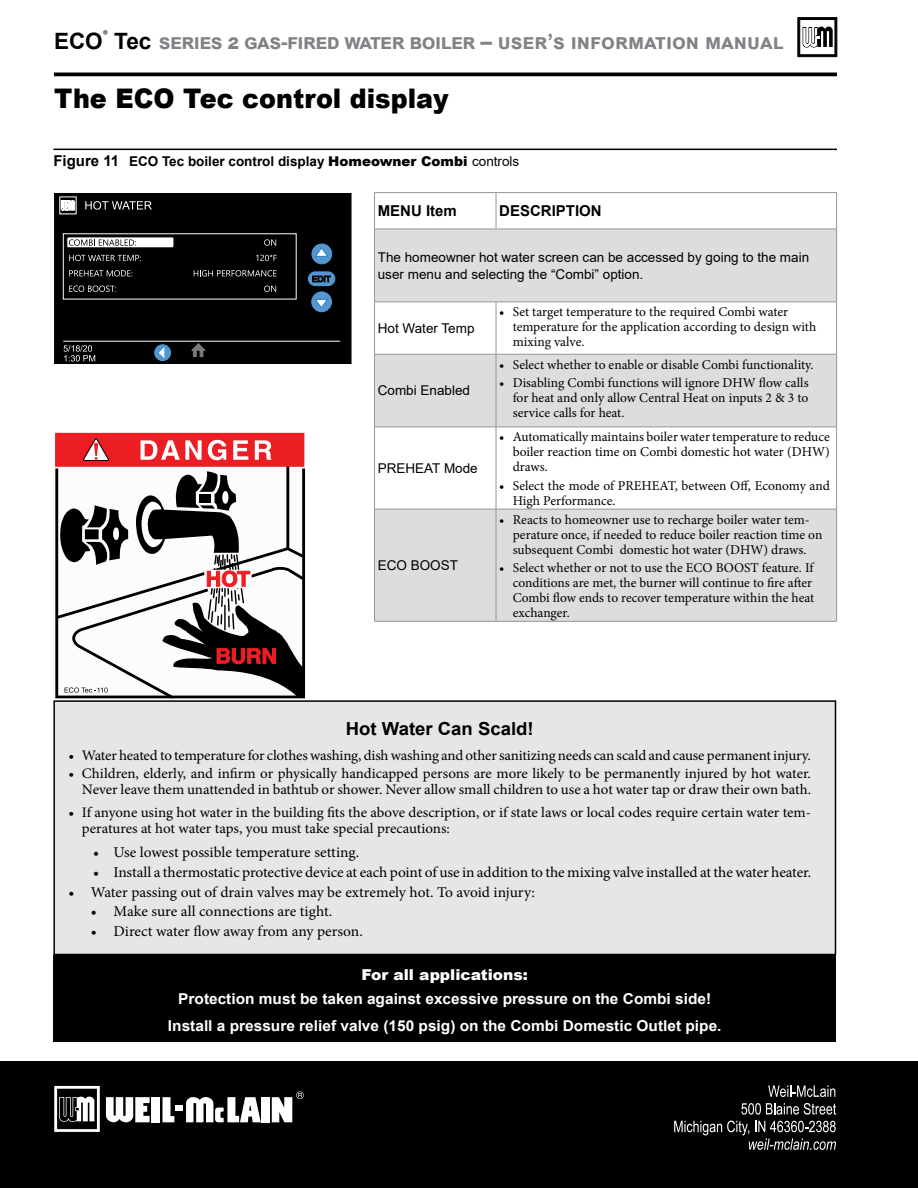
<style>
.page{position:relative;width:918px;height:1188px;background:#fff}
.page>*{position:absolute;margin:0;border:0;box-sizing:border-box;transform-origin:0 0}
.t1{font:900 27px "Arial";color:#000;scale:.94 1}
.t2{font:700 21px "Arial";letter-spacing:-.025em;color:#808285}
.t3{font:700 18px "Arial";color:#000}
.t4{font:15px "Minion Pro";letter-spacing:-.005em;color:#000}
.t5{font:700 15px/27px "Arial";color:#fff;text-align:center}
.t6{font:900 15px "Arial";color:#fff}
.t7{font:700 15px "Arial";color:#000}
.t8{font:14.55px/16px "Minion Pro";letter-spacing:-.005em;color:#000;text-align:right}
.t9{font:13.5px/15px "Minion Pro";color:#000}
.t10{font:13.5px/16.5px "Arial";color:#000}
.t11{font:700 13.5px "Arial";color:#000}
.s1{font-size:22.5px;color:#000}
.s2{font-size:15px}
.s3{font-weight:900}
.s4{font-weight:400}
</style>
<div class="page">
<div style="left:0;top:1061px;width:918px;height:127px;background:#000"></div>
<svg style="left:54px;top:1086px;width:46px;height:46px"></svg>
<svg style="left:106px;top:1097px;width:44px;height:25px"></svg>
<div style="left:152px;top:1097px;width:8px;height:25px;background:#fff"></div>
<div style="left:262px;top:1097px;width:8px;height:25px;background:#fff"></div>
<div style="left:175px;top:1105px;width:8px;height:6px;background:#fff"></div>
<svg style="left:163px;top:1097px;width:11px;height:25px"></svg>
<svg style="left:186px;top:1097px;width:75px;height:25px"></svg>
<svg style="left:272px;top:1091px;width:32px;height:31px"></svg>
<svg style="left:768px;top:1086px;width:67px;height:11px"></svg>
<svg style="left:741px;top:1103px;width:95px;height:12px"></svg>
<svg style="left:674px;top:1121px;width:162px;height:29px"></svg>
<svg style="left:55px;top:433px;width:249px;height:264px"></svg>
<div style="left:54px;top:701px;width:782px;height:254px;background:#e6e6e6"></div>
<div style="left:53px;top:700px;width:783px;height:255px;border:2px solid #000"></div>
<div style="left:53px;top:955px;width:783px;height:87px;background:#000"></div>
<svg style="left:798px;top:18px;width:39px;height:39px"></svg>
<hr style="left:53px;top:149px;width:784px;height:1px;background:#000">
<div style="left:54px;top:193px;width:297px;height:171px;background:#000"></div>
<svg style="left:59px;top:197px;width:17px;height:17px"></svg>
<svg style="left:61px;top:200px;width:14px;height:11px"></svg>
<hr style="left:63px;top:341px;width:277px;height:1px;background:#fff">
<svg style="left:85px;top:201px;width:67px;height:9px"></svg>
<svg style="left:264px;top:239px;width:12px;height:7px"></svg>
<svg style="left:256px;top:255px;width:21px;height:6px"></svg>
<svg style="left:194px;top:270px;width:83px;height:7px"></svg>
<svg style="left:264px;top:286px;width:12px;height:6px"></svg>
<div style="left:312px;top:244px;width:20px;height:20px;background:#5496d1;border-radius:50%"></div>
<div style="left:312px;top:244px;width:20px;height:20px;border:1px solid #5496d1;border-radius:50%"></div>
<svg style="left:315px;top:247px;width:14px;height:10px"></svg>
<svg style="left:307px;top:271px;width:29px;height:16px"></svg>
<div style="left:307px;top:271px;width:29px;height:16px;border:1px solid #000;border-radius:8px"></div>
<svg style="left:312px;top:276px;width:19px;height:6px"></svg>
<div style="left:312px;top:292px;width:20px;height:20px;background:#5496d1;border-radius:50%"></div>
<div style="left:311px;top:292px;width:21px;height:20px;border:1px solid #5496d1;border-radius:50%"></div>
<svg style="left:314px;top:299px;width:14px;height:10px"></svg>
<svg style="left:191px;top:343px;width:15px;height:14px"></svg>
<div style="left:155px;top:345px;width:16px;height:16px;background:#5198d2;border-radius:50%"></div>
<div style="left:154px;top:345px;width:17px;height:16px;border:1px solid #5596d1;border-radius:50%"></div>
<svg style="left:159px;top:347px;width:6px;height:11px"></svg>
<div style="left:67px;top:237px;width:107px;height:11px;background:#fff;border-radius:2px"></div>
<div style="left:67px;top:237px;width:107px;height:11px;border:1px solid #000;border-radius:2px"></div>
<svg style="left:69px;top:255px;width:72px;height:6px"></svg>
<svg style="left:69px;top:270px;width:63px;height:7px"></svg>
<svg style="left:69px;top:286px;width:47px;height:6px"></svg>
<svg style="left:69px;top:239px;width:67px;height:7px"></svg>
<svg style="left:64px;top:345px;width:31px;height:16px"></svg>
<hr style="left:54px;top:73px;width:783px;height:3px;background:#000">
<svg style="left:375px;top:193px;width:461px;height:36px"></svg>
<svg style="left:375px;top:230px;width:461px;height:391px;fill:#dcddde"></svg>
<hr style="left:374px;top:192px;width:122px;height:1px;background:#939598">
<hr style="left:374px;top:193px;width:1px;height:36px;background:#939598">
<hr style="left:496px;top:192px;width:341px;height:1px;background:#939598">
<hr style="left:496px;top:193px;width:1px;height:36px;background:#939598">
<hr style="left:836px;top:193px;width:1px;height:36px;background:#939598">
<hr style="left:374px;top:229px;width:122px;height:1px;background:#939598">
<hr style="left:374px;top:229px;width:1px;height:72px;background:#939598">
<hr style="left:496px;top:229px;width:341px;height:1px;background:#939598">
<hr style="left:836px;top:229px;width:1px;height:72px;background:#939598">
<hr style="left:374px;top:301px;width:122px;height:1px;background:#939598">
<hr style="left:374px;top:302px;width:1px;height:52px;background:#939598">
<hr style="left:496px;top:301px;width:341px;height:1px;background:#939598">
<hr style="left:496px;top:302px;width:1px;height:52px;background:#939598">
<hr style="left:836px;top:302px;width:1px;height:52px;background:#939598">
<hr style="left:374px;top:354px;width:122px;height:1px;background:#939598">
<hr style="left:374px;top:355px;width:1px;height:72px;background:#939598">
<hr style="left:496px;top:354px;width:341px;height:1px;background:#939598">
<hr style="left:496px;top:355px;width:1px;height:72px;background:#939598">
<hr style="left:836px;top:355px;width:1px;height:72px;background:#939598">
<hr style="left:374px;top:427px;width:122px;height:1px;background:#939598">
<hr style="left:374px;top:427px;width:1px;height:82px;background:#939598">
<hr style="left:496px;top:427px;width:341px;height:1px;background:#939598">
<hr style="left:496px;top:427px;width:1px;height:82px;background:#939598">
<hr style="left:836px;top:427px;width:1px;height:82px;background:#939598">
<hr style="left:374px;top:509px;width:122px;height:1px;background:#939598">
<hr style="left:374px;top:509px;width:1px;height:112px;background:#939598">
<hr style="left:496px;top:509px;width:341px;height:1px;background:#939598">
<hr style="left:496px;top:509px;width:1px;height:112px;background:#939598">
<hr style="left:836px;top:509px;width:1px;height:112px;background:#939598">
<hr style="left:374px;top:621px;width:122px;height:1px;background:#939598">
<hr style="left:496px;top:621px;width:341px;height:1px;background:#939598">
<h2 class="t2" style="left:54px;top:27px;width:731px"><span class="s1">ECO</span><sup>®</sup> <span class="s1">Tec</span> series 2 gas-fired water boiler – user’s information manual</h2>
<h1 class="t1" style="left:54px;top:78px;width:421px">The ECO Tec control display</h1>
<p class="t11" style="left:53px;top:152px;width:467px"><span class="s2">Figure 11</span> ECO Tec boiler control display <span class="s3">Homeowner Combi</span> <span class="s4">controls</span></p>
<p class="t7" style="left:378px;top:200px;width:81px">MENU Item</p>
<p class="t7" style="left:499px;top:200px;width:104px">DESCRIPTION</p>
<p class="t10" style="left:378px;top:249px;width:433px">The homeowner hot water screen can be accessed by going to the main user menu and selecting the “Combi” option.</p>
<p class="t10" style="left:378px;top:320px;width:98px">Hot Water Temp</p>
<p class="t10" style="left:378px;top:382px;width:94px">Combi Enabled</p>
<p class="t10" style="left:378px;top:460px;width:102px">PREHEAT Mode</p>
<p class="t10" style="left:378px;top:557px;width:82px">ECO BOOST</p>
<p class="t9" style="left:513px;top:305px;width:305px;text-indent:-14px">• Set target temperature to the required Combi water temperature for the application according to design with mixing valve.</p>
<p class="t9" style="left:499px;top:357px;width:316px">• Select whether to enable or disable Combi functionality.</p>
<p class="t9" style="left:513px;top:375px;width:297px;text-align:justify;text-indent:-14px">• Disabling Combi functions will ignore DHW flow calls for heat and only allow Central Heat on inputs 2 &amp; 3 to service calls for heat.</p>
<p class="t9" style="left:513px;top:430px;width:319px;text-align:justify;text-indent:-14px">• Automatically maintains boiler water temperature to reduce boiler reaction time on Combi domestic hot water (DHW) draws.</p>
<p class="t9" style="left:513px;top:478px;width:319px;text-indent:-14px">• Select the mode of PREHEAT, between Off, Economy and<br>High Performance.</p>
<p class="t9" style="left:513px;top:512px;width:311px;text-indent:-14px">• Reacts to homeowner use to recharge boiler water tem&shy;perature once, if needed to reduce boiler reaction time on subsequent Combi domestic hot water (DHW) draws.</p>
<p class="t9" style="left:513px;top:560px;width:303px;text-indent:-14px">• Select whether or not to use the ECO BOOST feature. If conditions are met, the burner will continue to fire after Combi flow ends to recover temperature within the heat exchanger.</p>
<h3 class="t3" style="left:346px;top:716px;width:189px">Hot Water Can Scald!</h3>
<p class="t8" style="left:68px;top:747px;width:744px">• Water heated to temperature for clothes washing, dish washing and other sanitizing needs can scald and cause permanent injury.</p>
<p class="t8" style="left:68px;top:766px;width:744px">• Children, elderly, and infirm or physically handicapped persons are more likely to be permanently injured by hot water.<br>Never leave them unattended in bathtub or shower. Never allow small children to use a hot water tap or draw their own bath.</p>
<p class="t8" style="left:82px;top:804px;width:731px;text-align:left;text-indent:-14px">• If anyone using hot water in the building fits the above description, or if state laws or local codes require certain water tem&shy;peratures at hot water taps, you must take special precautions:</p>
<p class="t4" style="left:93px;top:842px;width:268px">• Use lowest possible temperature setting.</p>
<p class="t4" style="left:93px;top:862px;width:720px">• Install a thermostatic protective device at each point of use in addition to the mixing valve installed at the water heater.</p>
<p class="t4" style="left:68px;top:882px;width:468px">• Water passing out of drain valves may be extremely hot. To avoid injury:</p>
<p class="t4" style="left:91px;top:901px;width:243px">• Make sure all connections are tight.</p>
<p class="t4" style="left:91px;top:921px;width:273px">• Direct water flow away from any person.</p>
<p class="t6" style="left:361px;top:963px;width:168px">For all applications:</p>
<p class="t5" style="left:168px;top:985px;width:555px">Protection must be taken against excessive pressure on the Combi side!<br>Install a pressure relief valve (150 psig) on the Combi Domestic Outlet pipe.</p>
</div>
